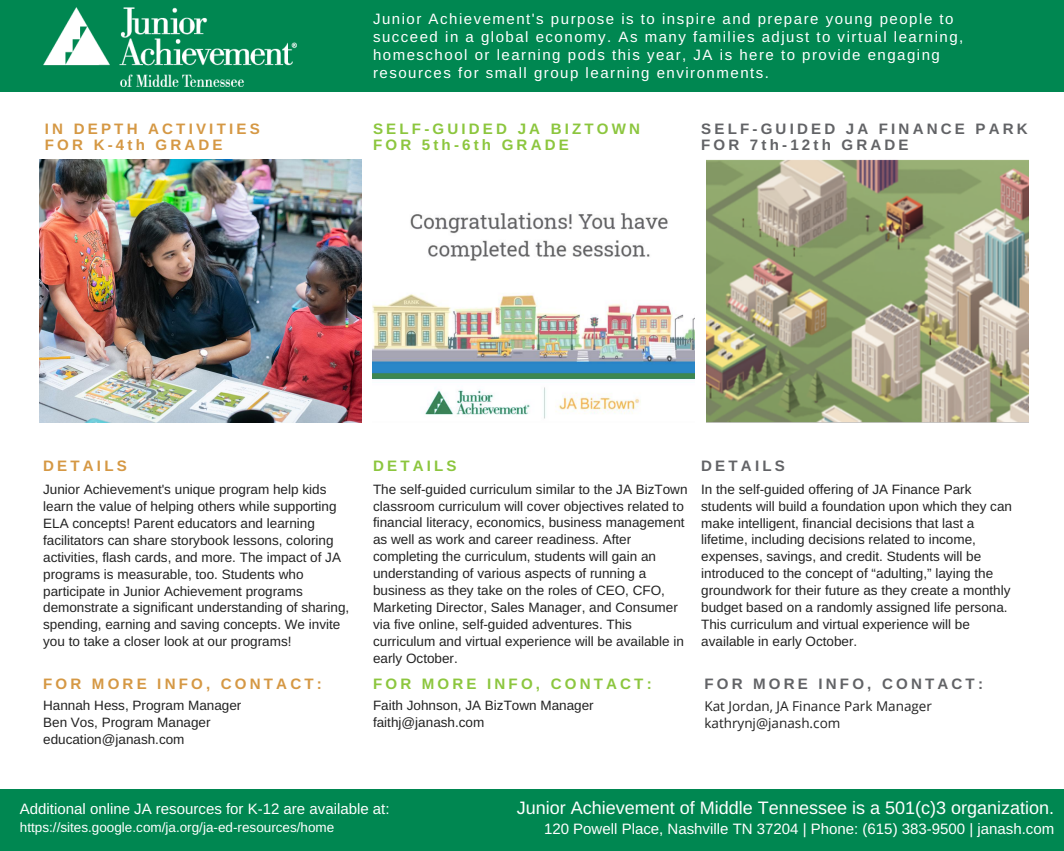
<style>
.page{position:relative;width:1064px;height:851px;background:#fff}
.page>*{position:absolute;margin:0;border:0;box-sizing:border-box;transform-origin:0 0}
.t1{font:18px "Arimo";color:#fff}
.t2{font:700 15.15px/15.8px "Arimo";letter-spacing:.21em;color:#626366}
.t3{font:700 15.15px/15.8px "Arimo";letter-spacing:.21em;color:#8cc63e}
.t4{font:700 15.15px/15.8px "Arimo";letter-spacing:.21em;color:#d59844}
.t5{font:15px/18px "Arimo";letter-spacing:.1em;color:#fff}
.t6{font:15px "Arimo";color:#fff}
.t7{font:13.5px/17px "Arimo";color:#222}
.t8{font:13.5px "Arimo";color:#fff}
.t9{font:13.5px/17px "Open Sans";color:#222}
</style>
<div class="page">
<div style="left:0;top:0;width:1063px;height:92px;background:#008751"></div>
<img style="left:39px;top:159px;width:322px;height:263px">
<img style="left:373px;top:212px;width:321px;height:207px">
<img style="left:706px;top:159px;width:321px;height:263px">
<img style="left:43px;top:8px;width:253px;height:78px">
<div style="left:0;top:789px;width:1063px;height:61px;background:#008751"></div>
<p class="t5" style="left:373px;top:10px;width:591px">Junior Achievement's purpose is to inspire and prepare young people to succeed in a global economy. As many families adjust to virtual learning, homeschool or learning pods this year, JA is here to provide engaging resources for small group learning environments.</p>
<p class="t4" style="left:45px;top:121px;width:216px">IN DEPTH ACTIVITIES<br>FOR K-4th GRADE</p>
<p class="t3" style="left:373px;top:121px;width:268px">SELF-GUIDED JA BIZTOWN<br>FOR 5th-6th GRADE</p>
<p class="t2" style="left:701px;top:121px;width:328px">SELF-GUIDED JA FINANCE PARK<br>FOR 7th-12th GRADE</p>
<p class="t4" style="left:43px;top:458px;width:85px">DETAILS</p>
<p class="t3" style="left:373px;top:457px;width:85px">DETAILS</p>
<p class="t2" style="left:701px;top:457px;width:85px">DETAILS</p>
<p class="t7" style="left:43px;top:480px;width:307px">Junior Achievement's unique program help kids learn the value of helping others while supporting ELA concepts! Parent educators and learning facilitators can share storybook lessons, coloring activities, flash cards, and more. The impact of JA programs is measurable, too. Students who participate in Junior Achievement programs demonstrate a significant understanding of sharing, spending, earning and saving concepts. We invite you to take a closer look at our programs!</p>
<p class="t7" style="left:373px;top:480px;width:316px">The self-guided curriculum similar to the JA BizTown classroom curriculum will cover objectives related to financial literacy, economics, business management as well as work and career readiness. After completing the curriculum, students will gain an understanding of various aspects of running a business as they take on the roles of CEO, CFO, Marketing Director, Sales Manager, and Consumer via five online, self-guided adventures. This curriculum and virtual experience will be available in early October.</p>
<p class="t7" style="left:373px;top:696px;width:222px">Faith Johnson, JA BizTown Manager faithj@janash.com</p>
<p class="t4" style="left:43px;top:675px;width:280px">FOR MORE INFO, CONTACT:</p>
<p class="t3" style="left:373px;top:675px;width:280px">FOR MORE INFO, CONTACT:</p>
<p class="t7" style="left:43px;top:696px;width:200px">Hannah Hess, Program Manager<br>Ben Vos, Program Manager education@janash.com</p>
<p class="t7" style="left:701px;top:480px;width:312px">In the self-guided offering of JA Finance Park students will build a foundation upon which they can make intelligent, financial decisions that last a lifetime, including decisions related to income, expenses, savings, and credit. Students will be introduced to the concept of “adulting,” laying the groundwork for their future as they create a monthly budget based on a randomly assigned life persona.<br>This curriculum and virtual experience will be available in early October.</p>
<p class="t2" style="left:704px;top:675px;width:280px">FOR MORE INFO, CONTACT:</p>
<p class="t9" style="left:704px;top:697px;width:229px">Kat Jordan, JA Finance Park Manager kathrynj@janash.com</p>
<p class="t6" style="left:20px;top:800px;width:371px">Additional online JA resources for K-12 are available at:</p>
<p class="t8" style="left:20px;top:819px;width:316px">https://sites.google.com/ja.org/ja-ed-resources/home</p>
<h1 class="t1" style="left:516px;top:797px;width:539px">Junior Achievement of Middle Tennessee is a 501(c)3 organization.</h1>
<p class="t6" style="left:544px;top:820px;width:511px">120 Powell Place, Nashville TN 37204 | Phone: (615) 383-9500 | janash.com</p>
</div>
